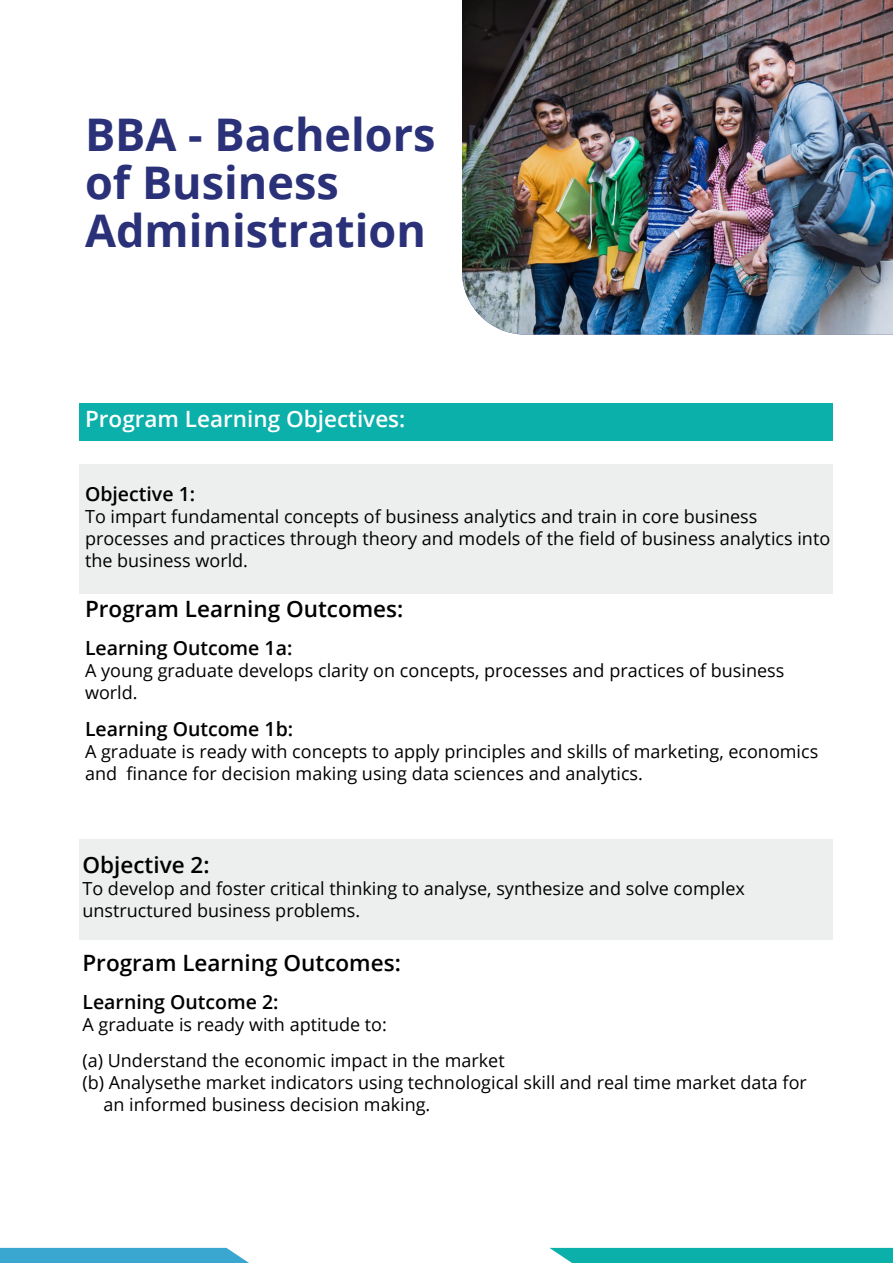
<style>
.page{position:relative;width:893px;height:1263px;background:#fff}
.page>*{position:absolute;margin:0;border:0;box-sizing:border-box;transform-origin:0 0}
.t1{font:700 45px/48px "Open Sans";color:#2a3179}
.t2{font:600 22.5px "Open Sans";color:#000}
.t3{font:600 22.5px "Open Sans";color:#fff}
.t4{font:600 19.5px "Open Sans";color:#000}
.t5{font:18px/21.9px "Open Sans";color:#000}
</style>
<div class="page">
<div style="left:79px;top:464px;width:754px;height:130px;background:#edeeee"></div>
<div style="left:79px;top:839px;width:754px;height:101px;background:#edeeee"></div>
<div style="left:0;top:1248px;width:249px;height:15px;background:#39a7d0"></div>
<div style="left:549px;top:1248px;width:344px;height:15px;background:#0bb0aa"></div>
<div style="left:79px;top:403px;width:754px;height:38px;background:#0bb0aa"></div>
<img style="left:462px;top:0;width:431px;height:335px">
<h1 class="t1" style="left:85px;top:110px;width:352px">BBA - Bachelors of Business<br>Administration</h1>
<p class="t3" style="left:85px;top:404px;width:322px">Program Learning Objectives:</p>
<p class="t4" style="left:85px;top:480px;width:112px">Objective 1:</p>
<p class="t5" style="left:85px;top:505px;width:747px">To impart fundamental concepts of business analytics and train in core business processes and practices through theory and models of the field of business analytics into the business world.</p>
<p class="t2" style="left:85px;top:594px;width:320px">Program Learning Outcomes:</p>
<p class="t4" style="left:85px;top:634px;width:209px">Learning Outcome 1a:</p>
<p class="t5" style="left:85px;top:659px;width:701px">A young graduate develops clarity on concepts, processes and practices of business world.</p>
<p class="t4" style="left:85px;top:716px;width:210px">Learning Outcome 1b:</p>
<p class="t5" style="left:85px;top:740px;width:735px">A graduate is ready with concepts to apply principles and skills of marketing, economics and finance for decision making using data sciences and analytics.</p>
<p class="t2" style="left:82px;top:850px;width:129px">Objective 2:</p>
<p class="t5" style="left:82px;top:877px;width:664px">To develop and foster critical thinking to analyse, synthesize and solve complex unstructured business problems.</p>
<p class="t2" style="left:82px;top:948px;width:320px">Program Learning Outcomes:</p>
<p class="t4" style="left:82px;top:988px;width:198px">Learning Outcome 2:</p>
<p class="t5" style="left:82px;top:1006px;width:424px;line-height:36px">A graduate is ready with aptitude to:<br>(a) Understand the economic impact in the market</p>
<p class="t5" style="left:103px;top:1071px;width:705px;text-indent:-21px">(b) Analysethe market indicators using technological skill and real time market data for an informed business decision making.</p>
</div>
